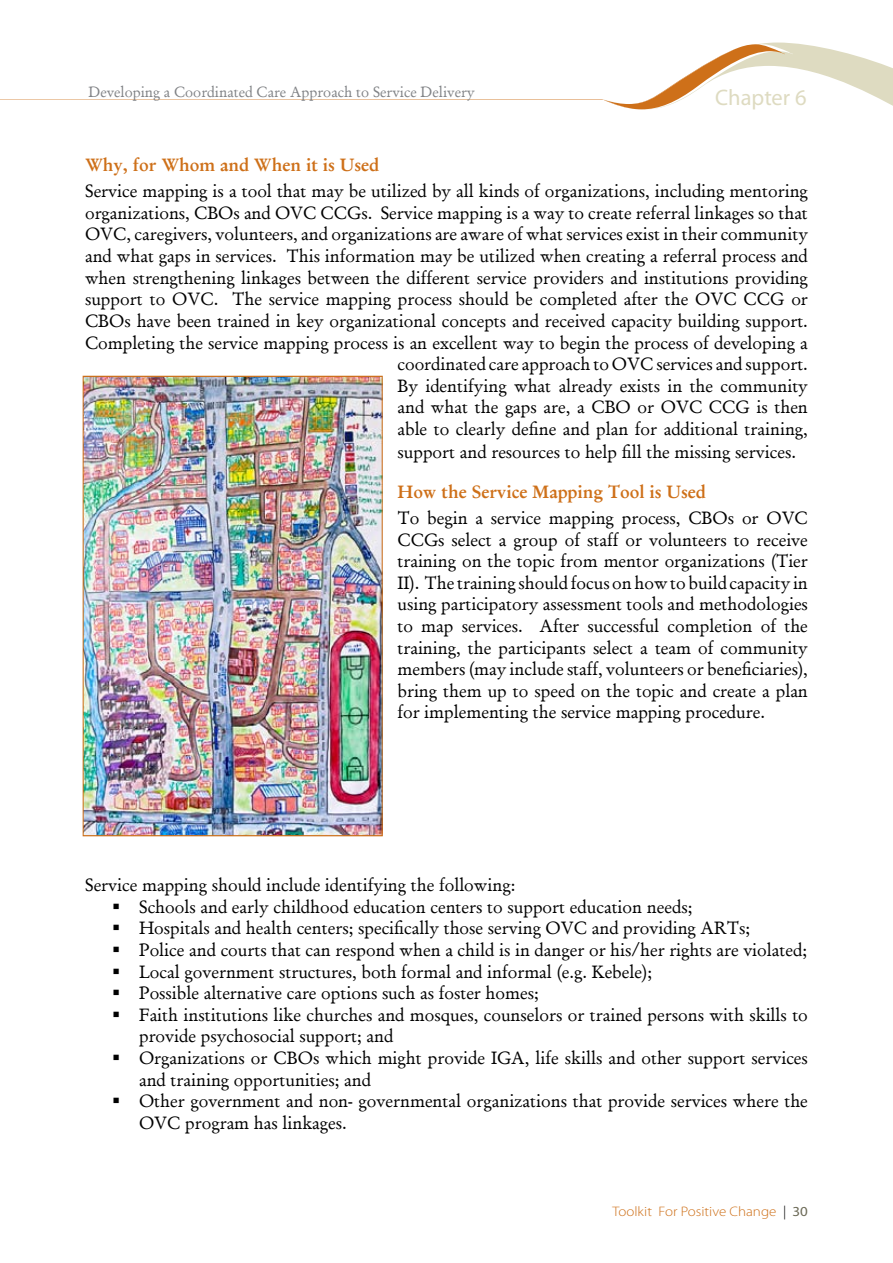
<style>
.page{position:relative;width:893px;height:1263px;background:#fff}
.page>*{position:absolute;margin:0;border:0;box-sizing:border-box;transform-origin:0 0}
.t1{font:22.5px "Myriad Pro";color:#dedbc1}
.t2{font:18px/21.6px "Garamond";color:#000}
.t3{font:700 18px "Garamond";color:#ce7019}
.t4{font:15px "Garamond";color:#808285}
.t5{font:300 13.8px "Myriad Pro";color:#ce7019;scale:1.09 1}
.s1{color:#000}
.s2{font-weight:400;color:#6c6a57}
</style>
<div class="page">
<svg style="left:0;top:43px;width:893px;height:67px"></svg>
<img style="left:85px;top:378px;width:296px;height:456px">
<div style="left:83px;top:376px;width:300px;height:460px;border:1px solid #ce7019"></div>
<p class="t4" style="left:88px;top:82px;width:388px">Developing a Coordinated Care Approach to Service Delivery</p>
<p class="t1" style="left:715px;top:84px;width:93px">Chapter 6</p>
<p class="t3" style="left:85px;top:154px;width:296px">Why, for Whom and When it is Used</p>
<p class="t2" style="left:85px;top:180px;width:724px;text-align:right">Service mapping is a tool that may be utilized by all kinds of organizations, including mentoring organizations, CBOs and OVC CCGs. Service mapping is a way to create referral linkages so that OVC, caregivers, volunteers, and organizations are aware of what services exist in their community and what gaps in services. This information may be utilized when creating a referral process and when strengthening linkages between the different service providers and institutions providing support to OVC. The service mapping process should be completed after the OVC CCG or CBOs have been trained in key organizational concepts and received capacity building support.<br>Completing the service mapping process is an excellent way to begin the process of developing a coordinated care approach to OVC services and support.<br>By identifying what already exists in the community<br>and what the gaps are, a CBO or OVC CCG is then<br>able to clearly define and plan for additional training,</p>
<p class="t2" style="left:397px;top:441px;width:400px">support and resources to help fill the missing services.</p>
<p class="t3" style="left:397px;top:480px;width:310px">How the Service Mapping Tool is Used</p>
<p class="t2" style="left:397px;top:507px;width:412px;text-align:justify">To begin a service mapping process, CBOs or OVC CCGs select a group of staff or volunteers to receive training on the topic from mentor organizations (Tier II). The training should focus on how to build capacity in using participatory assessment tools and methodologies to map services. After successful completion of the training, the participants select a team of community members (may include staff, volunteers or beneficiaries), bring them up to speed on the topic and create a plan for implementing the service mapping procedure.</p>
<p class="t2" style="left:85px;top:874px;width:432px">Service mapping should include identifying the following:</p>
<p class="t2" style="left:112px;top:896px;width:582px">▪ Schools and early childhood education centers to support education needs;</p>
<p class="t2" style="left:112px;top:917px;width:639px">▪ Hospitals and health centers; specifically those serving OVC and providing ARTs;</p>
<p class="t2" style="left:112px;top:939px;width:696px">▪ Police and courts that can respond when a child is in danger or his/her rights are violated;</p>
<p class="t2" style="left:112px;top:960px;width:542px">▪ Local government structures, both formal and informal (e.g. Kebele);</p>
<p class="t2" style="left:112px;top:982px;width:428px">▪ Possible alternative care options such as foster homes;</p>
<p class="t2" style="left:139px;top:1004px;width:670px;text-indent:-27px">▪ Faith institutions like churches and mosques, counselors or trained persons with skills to provide psychosocial support; and</p>
<p class="t2" style="left:139px;top:1047px;width:670px;text-indent:-27px">▪ Organizations or CBOs which might provide IGA, life skills and other support services and training opportunities; and</p>
<p class="t2" style="left:139px;top:1090px;width:670px;text-indent:-27px">▪ Other government and non- governmental organizations that provide services where the<br>OVC program has linkages.</p>
<p class="t5" style="left:612px;top:1204px;width:181px">Toolkit For Positive Change <span class="s1">|</span> <span class="s2">30</span></p>
</div>
